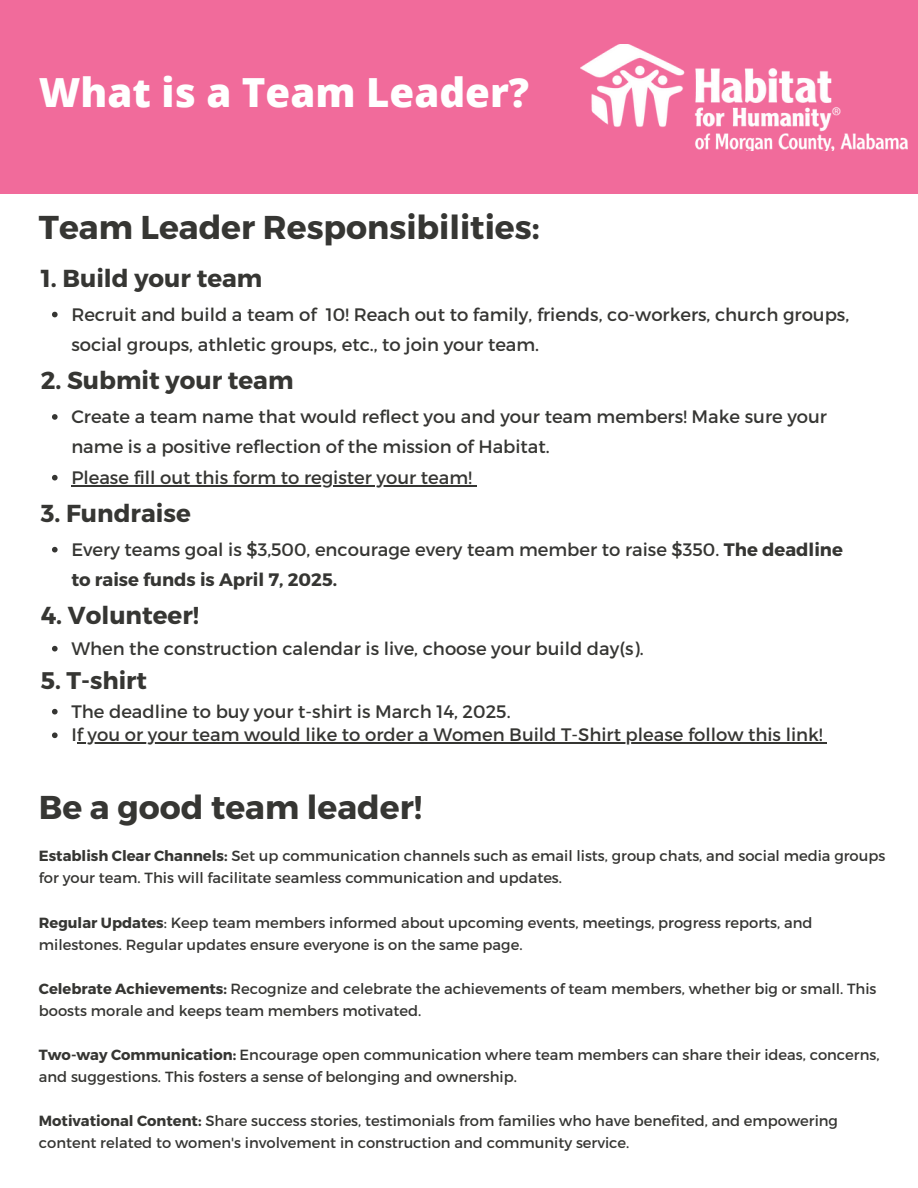
<style>
.page{position:relative;width:918px;height:1188px;background:#fff}
.page>*{position:absolute;margin:0;border:0;box-sizing:border-box;transform-origin:0 0}
.t1{font:800 40.2px "Open Sans";color:#fff}
.t2{font:700 33px "Montserrat";color:#363633}
.t3{font:700 24.6px "Montserrat";color:#363633}
.t4{font:700 24px "Montserrat";color:#363633}
.t5{font:18px/30.3px "Montserrat";color:#363633}
.t6{font:14.7px/22px "Montserrat";color:#363633}
.s1{font-weight:700}
</style>
<div class="page">
<div style="left:0;top:0;width:918px;height:193px;background:#f16b9b"></div>
<img style="left:581px;top:45px;width:327px;height:105px">
<svg style="left:52px;top:312px;width:6px;height:5px"></svg>
<svg style="left:52px;top:414px;width:6px;height:6px"></svg>
<svg style="left:52px;top:475px;width:6px;height:5px"></svg>
<hr style="left:71px;top:485px;width:401px;height:1px;background:#363633">
<svg style="left:52px;top:547px;width:6px;height:5px"></svg>
<svg style="left:52px;top:646px;width:6px;height:5px"></svg>
<svg style="left:52px;top:709px;width:6px;height:5px"></svg>
<svg style="left:52px;top:732px;width:6px;height:6px"></svg>
<hr style="left:77px;top:743px;width:746px;height:1px;background:#363633">
<h3 class="t1" style="left:39px;top:64px;width:492px">What is a Team Leader?</h3>
<p class="t2" style="left:39px;top:206px;width:502px">Team Leader Responsibilities:</p>
<p class="t3" style="left:41px;top:262px;width:223px">1. Build your team</p>
<h3 class="t5" style="left:71px;top:298px;width:779px">Recruit and build a team of 10! Reach out to family, friends, co-workers, church groups, social groups, athletic groups, etc., to join your team.</h3>
<p class="t3" style="left:41px;top:365px;width:254px">2. Submit your team</p>
<h3 class="t5" style="left:71px;top:401px;width:757px">Create a team name that would reflect you and your team members! Make sure your name is a positive reflection of the mission of Habitat.</h3>
<p class="t5" style="left:71px;top:461px;width:402px">Please fill out this form to register your team!</p>
<h3 class="t3" style="left:41px;top:497px;width:152px">3. Fundraise</h3>
<p class="t5" style="left:71px;top:533px;width:773px">Every teams goal is $3,500, encourage every team member to raise $350. <span class="s1">The deadline to raise funds is April 7, 2025.</span></p>
<p class="t3" style="left:41px;top:600px;width:160px">4. Volunteer!</p>
<h2 class="t5" style="left:71px;top:632px;width:574px">When the construction calendar is live, choose your build day(s).</h2>
<p class="t4" style="left:41px;top:664px;width:108px">5. T-shirt</p>
<p class="t5" style="left:71px;top:695px;width:441px">The deadline to buy your t-shirt is March 14, 2025.</p>
<p class="t5" style="left:71px;top:719px;width:753px">If you or your team would like to order a Women Build T-Shirt please follow this link!</p>
<p class="t2" style="left:39px;top:786px;width:385px">Be a good team leader!</p>
<p class="t6" style="left:39px;top:844px;width:848px"><span class="s1">Establish Clear Channels:</span> Set up communication channels such as email lists, group chats, and social media groups for your team. This will facilitate seamless communication and updates.</p>
<h1 class="t6" style="left:39px;top:911px;width:775px"><span class="s1">Regular Updates</span>: Keep team members informed about upcoming events, meetings, progress reports, and milestones. Regular updates ensure everyone is on the same page.</h1>
<p class="t6" style="left:39px;top:977px;width:839px"><span class="s1">Celebrate Achievements:</span> Recognize and celebrate the achievements of team members, whether big or small. This boosts morale and keeps team members motivated.</p>
<h2 class="t6" style="left:39px;top:1043px;width:842px"><span class="s1">Two-way Communication:</span> Encourage open communication where team members can share their ideas, concerns, and suggestions. This fosters a sense of belonging and ownership.</h2>
<h3 class="t6" style="left:39px;top:1109px;width:801px"><span class="s1">Motivational Content:</span> Share success stories, testimonials from families who have benefited, and empowering content related to women's involvement in construction and community service.</h3>
</div>
